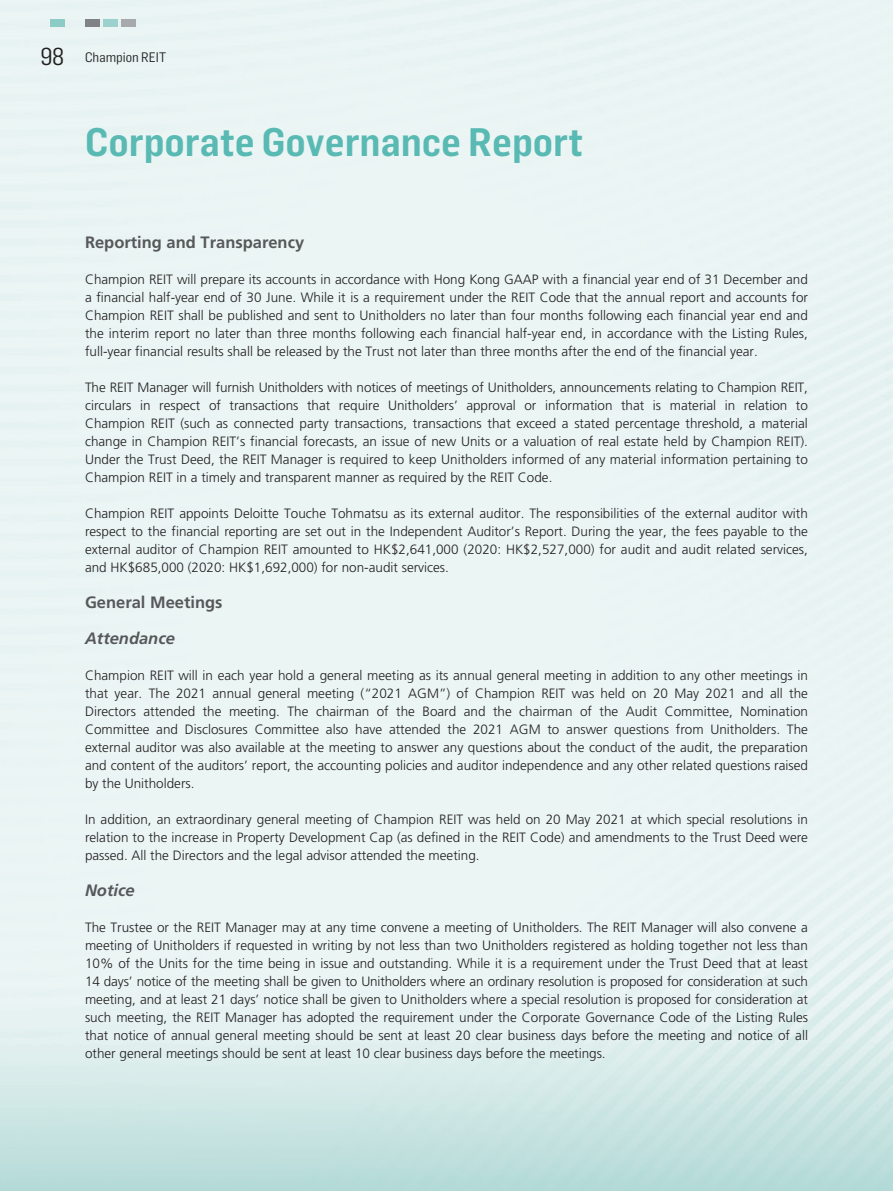
<style>
.page{position:relative;width:893px;height:1191px;background:#fff}
.page>*{position:absolute;margin:0;border:0;box-sizing:border-box;transform-origin:0 0}
.t1{font:600 39px "Flama Semicondensed";color:#59b9b3}
.t2{font:700 16.5px "Frutiger LT Std";color:#57585a}
.t3{font:italic 700 16.5px "Frutiger LT Std";color:#57585a}
.t4{font:300 13.5px/18px "Frutiger LT Std";color:#231f20;text-align:justify}
.t5{font:13.5px "Flama Semicondensed";color:#231f20}
.s1{font-size:24px}
</style>
<div class="page">
<div style="left:103px;top:19px;width:15px;height:8px;background:#9dd1ce"></div>
<div style="left:85px;top:19px;width:15px;height:8px;background:#808285"></div>
<div style="left:121px;top:19px;width:15px;height:8px;background:#a8a9ad"></div>
<div style="left:50px;top:19px;width:15px;height:8px;background:#8dcbc7"></div>
<p class="t5" style="left:41px;top:48px;width:127px"><span class="s1">98</span> Champion REIT</p>
<h1 class="t1" style="left:85px;top:117px;width:499px">Corporate Governance Report</h1>
<p class="t2" style="left:85px;top:232px;width:221px">Reporting and Transparency</p>
<p class="t4" style="left:85px;top:270px;width:724px">Champion REIT will prepare its accounts in accordance with Hong Kong GAAP with a financial year end of 31 December and a financial half-year end of 30 June. While it is a requirement under the REIT Code that the annual report and accounts for Champion REIT shall be published and sent to Unitholders no later than four months following each financial year end and the interim report no later than three months following each financial half-year end, in accordance with the Listing Rules, full-year financial results shall be released by the Trust not later than three months after the end of the financial year.</p>
<p class="t4" style="left:85px;top:378px;width:724px">The REIT Manager will furnish Unitholders with notices of meetings of Unitholders, announcements relating to Champion REIT, circulars in respect of transactions that require Unitholders’ approval or information that is material in relation to Champion REIT (such as connected party transactions, transactions that exceed a stated percentage threshold, a material change in Champion REIT’s financial forecasts, an issue of new Units or a valuation of real estate held by Champion REIT).<br>Under the Trust Deed, the REIT Manager is required to keep Unitholders informed of any material information pertaining to Champion REIT in a timely and transparent manner as required by the REIT Code.</p>
<p class="t4" style="left:85px;top:504px;width:724px">Champion REIT appoints Deloitte Touche Tohmatsu as its external auditor. The responsibilities of the external auditor with respect to the financial reporting are set out in the Independent Auditor’s Report. During the year, the fees payable to the external auditor of Champion REIT amounted to HK$2,641,000 (2020: HK$2,527,000) for audit and audit related services, and HK$685,000 (2020: HK$1,692,000) for non-audit services.</p>
<p class="t2" style="left:85px;top:592px;width:139px">General Meetings</p>
<p class="t3" style="left:85px;top:628px;width:91px">Attendance</p>
<p class="t4" style="left:85px;top:666px;width:724px">Champion REIT will in each year hold a general meeting as its annual general meeting in addition to any other meetings in that year. The 2021 annual general meeting (“2021 AGM”) of Champion REIT was held on 20 May 2021 and all the Directors attended the meeting. The chairman of the Board and the chairman of the Audit Committee, Nomination Committee and Disclosures Committee also have attended the 2021 AGM to answer questions from Unitholders. The external auditor was also available at the meeting to answer any questions about the conduct of the audit, the preparation and content of the auditors’ report, the accounting policies and auditor independence and any other related questions raised by the Unitholders.</p>
<p class="t4" style="left:85px;top:810px;width:724px">In addition, an extraordinary general meeting of Champion REIT was held on 20 May 2021 at which special resolutions in relation to the increase in Property Development Cap (as defined in the REIT Code) and amendments to the Trust Deed were passed. All the Directors and the legal advisor attended the meeting.</p>
<p class="t3" style="left:85px;top:880px;width:51px">Notice</p>
<p class="t4" style="left:85px;top:918px;width:724px">The Trustee or the REIT Manager may at any time convene a meeting of Unitholders. The REIT Manager will also convene a meeting of Unitholders if requested in writing by not less than two Unitholders registered as holding together not less than 10% of the Units for the time being in issue and outstanding. While it is a requirement under the Trust Deed that at least 14 days’ notice of the meeting shall be given to Unitholders where an ordinary resolution is proposed for consideration at such meeting, and at least 21 days’ notice shall be given to Unitholders where a special resolution is proposed for consideration at such meeting, the REIT Manager has adopted the requirement under the Corporate Governance Code of the Listing Rules that notice of annual general meeting should be sent at least 20 clear business days before the meeting and notice of all other general meetings should be sent at least 10 clear business days before the meetings.</p>
</div>
